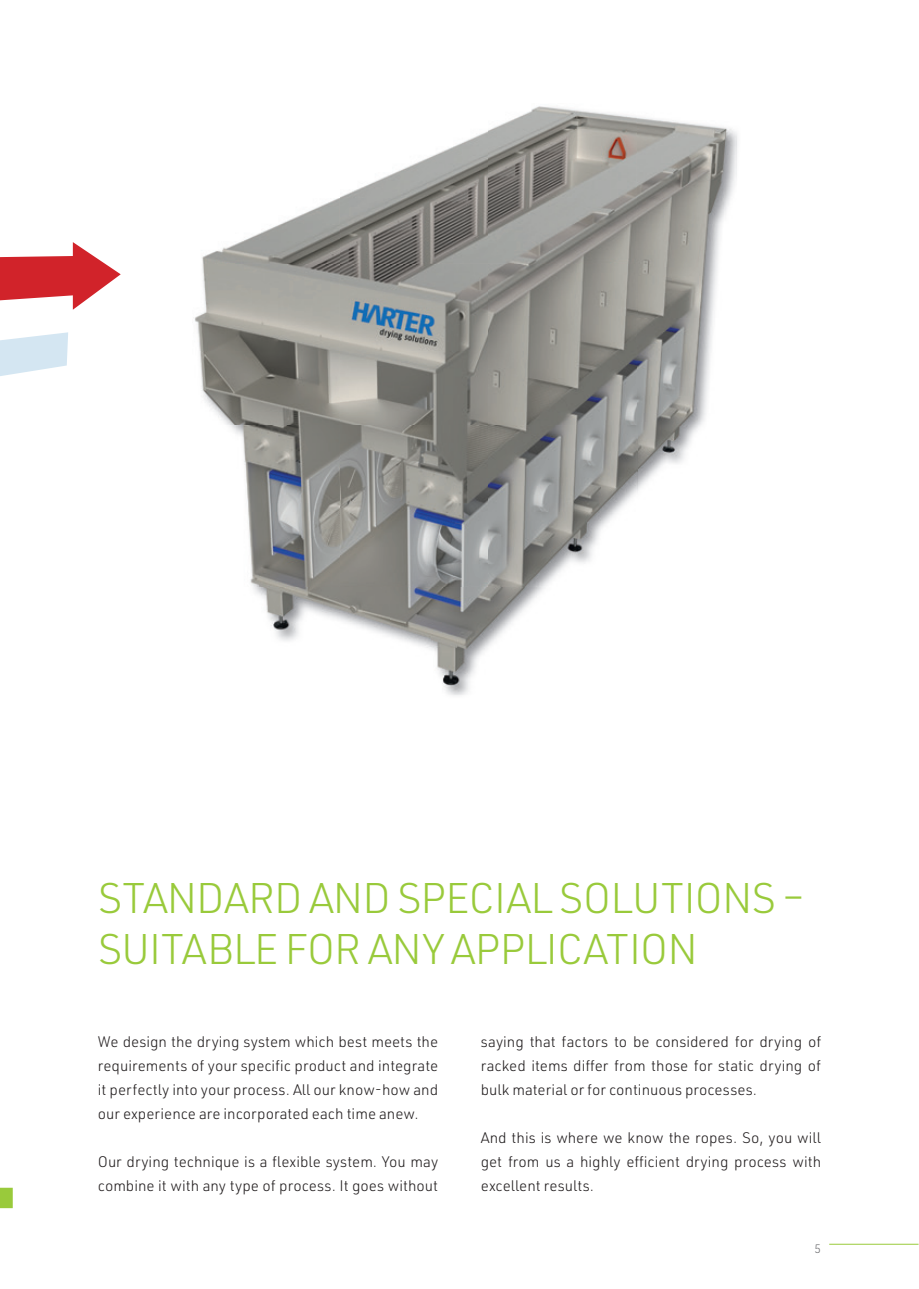
<style>
.page{position:relative;width:919px;height:1289px;background:#fff}
.page>*{position:absolute;margin:0;border:0;box-sizing:border-box;transform-origin:0 0}
.t1{font:300 42px/51px "URWDIN";letter-spacing:-.025em;color:#99ca3b}
.t2{font:300 15px/24px "URWDIN";color:#231f20;text-align:justify}
.t3{font:300 12px "URWDIN";color:#6c6d70}
</style>
<div class="page">
<hr style="left:829px;top:1243px;width:89px;height:1px;background:#99ca3b">
<img style="left:194px;top:106px;width:542px;height:589px">
<svg style="left:0;top:1187px;width:13px;height:21px"></svg>
<svg style="left:0;top:242px;width:121px;height:68px"></svg>
<svg style="left:0;top:332px;width:68px;height:44px"></svg>
<h1 class="t1" style="left:98px;top:871px;width:708px">STANDARD AND SPECIAL SOLUTIONS –<br>SUITABLE FOR ANY APPLICATION</h1>
<p class="t2" style="left:98px;top:1029px;width:342px">We design the drying system which best meets the requirements of your specific product and integrate it perfectly into your process. All our know-how and our experience are incorporated each time anew.</p>
<p class="t2" style="left:98px;top:1149px;width:342px">Our drying technique is a flexible system. You may combine it with any type of process. It goes without</p>
<p class="t2" style="left:481px;top:1029px;width:342px">saying that factors to be considered for drying of racked items differ from those for static drying of bulk material or for continuous processes.</p>
<p class="t2" style="left:481px;top:1125px;width:342px">And this is where we know the ropes. So, you will get from us a highly efficient drying process with excellent results.</p>
<p class="t3" style="left:814px;top:1240px;width:8px">5</p>
</div>
